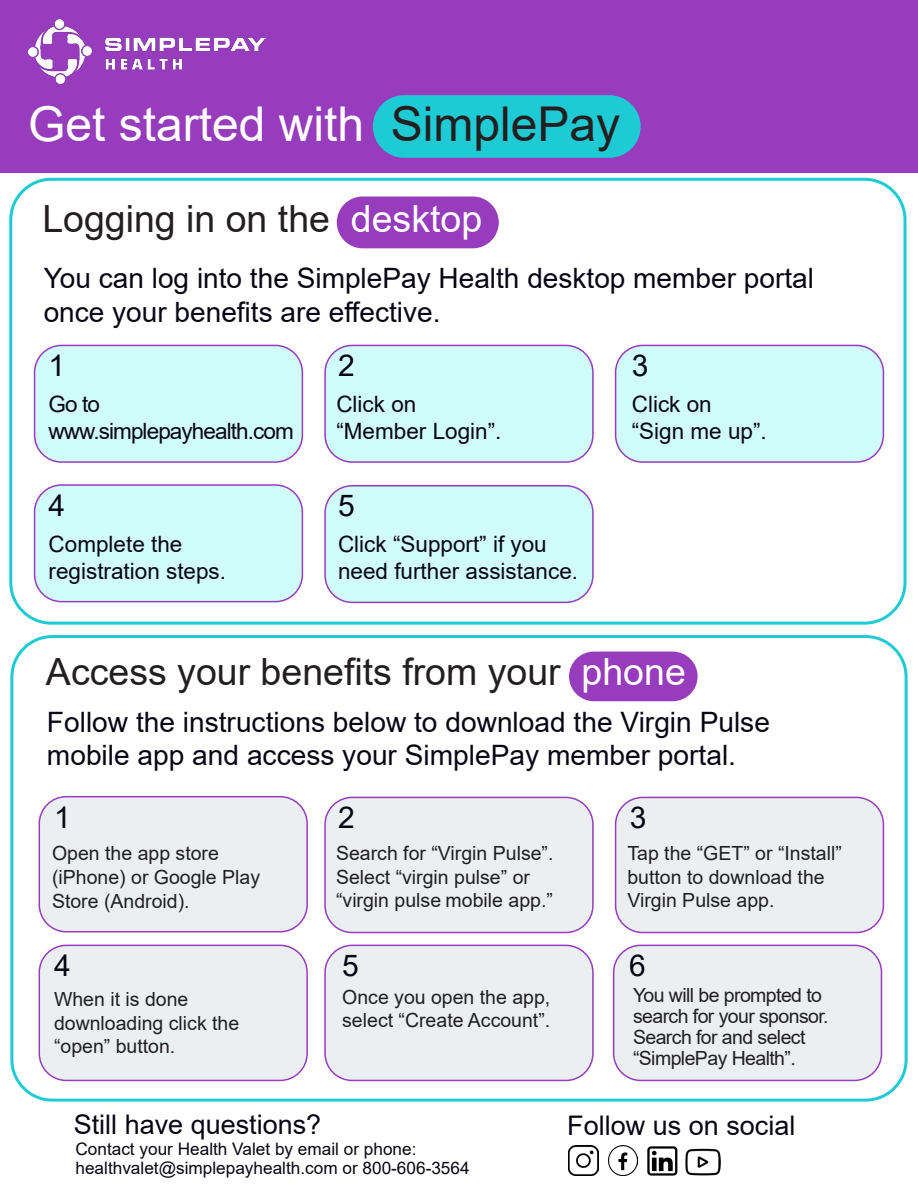
<style>
.page{position:relative;width:918px;height:1188px;background:#fff}
.page>*{position:absolute;margin:0;border:0;box-sizing:border-box;transform-origin:0 0}
.t1{font:48px "Arial";color:#fff}
.t2{font:37.5px "Arial";color:#231f20}
.t3{font:30px "Arial";color:#090614}
.t4{font:28.05px/33.6px "Arial";color:#090614}
.t5{font:27px "Arial";color:#090614}
.t6{font:22.5px/27px "Arial";color:#090614}
.t7{font:22.5px "Arial";letter-spacing:-.04em;color:#090614}
.t8{font:19.5px/23.4px "Arial";color:#231f20}
.t9{font:19.5px/21px "Arial";letter-spacing:-.03em;color:#231f20}
.t10{font:17.25px "Arial";color:#090614}
.s1{color:#231f20}
.s2{color:#fff}
</style>
<div class="page">
<div style="left:39px;top:945px;width:268px;height:135px;background:#eceff1;border-radius:27px"></div>
<div style="left:39px;top:945px;width:269px;height:136px;border:2px solid #963cbd;border-radius:27px"></div>
<div style="left:325px;top:945px;width:268px;height:135px;background:#eceff1;border-radius:27px"></div>
<div style="left:324px;top:945px;width:270px;height:136px;border:2px solid #963cbd;border-radius:27px"></div>
<div style="left:614px;top:945px;width:267px;height:135px;background:#eceff1;border-radius:27px"></div>
<div style="left:613px;top:945px;width:269px;height:136px;border:2px solid #963cbd;border-radius:27px"></div>
<div style="left:569px;top:652px;width:129px;height:49px;background:#963cbd;border-radius:25px"></div>
<div style="left:337px;top:196px;width:162px;height:52px;background:#963cbd;border-radius:26px"></div>
<div style="left:0;top:0;width:918px;height:173px;background:#963cbd"></div>
<div style="left:373px;top:95px;width:268px;height:63px;background:#1ecad3;border-radius:31px"></div>
<img style="left:28px;top:19px;width:238px;height:65px">
<div style="left:35px;top:345px;width:267px;height:117px;background:#d0fcfa;border-radius:27px"></div>
<div style="left:34px;top:345px;width:269px;height:118px;border:2px solid #963cbd;border-radius:27px"></div>
<div style="left:325px;top:345px;width:268px;height:117px;background:#d0fcfa;border-radius:27px"></div>
<div style="left:324px;top:345px;width:270px;height:118px;border:2px solid #963cbd;border-radius:27px"></div>
<div style="left:616px;top:345px;width:267px;height:117px;background:#d0fcfa;border-radius:27px"></div>
<div style="left:615px;top:345px;width:269px;height:118px;border:2px solid #963cbd;border-radius:27px"></div>
<div style="left:325px;top:486px;width:268px;height:116px;background:#d0fcfa;border-radius:27px"></div>
<div style="left:324px;top:485px;width:270px;height:118px;border:2px solid #963cbd;border-radius:27px"></div>
<div style="left:35px;top:485px;width:267px;height:117px;background:#d0fcfa;border-radius:27px"></div>
<div style="left:34px;top:484px;width:269px;height:118px;border:2px solid #963cbd;border-radius:27px"></div>
<div style="left:39px;top:797px;width:268px;height:135px;background:#eceff1;border-radius:27px"></div>
<div style="left:39px;top:796px;width:269px;height:137px;border:2px solid #963cbd;border-radius:27px"></div>
<div style="left:325px;top:797px;width:268px;height:136px;background:#eceff1;border-radius:27px"></div>
<div style="left:324px;top:797px;width:270px;height:136px;border:2px solid #963cbd;border-radius:27px"></div>
<div style="left:616px;top:797px;width:267px;height:136px;background:#eceff1;border-radius:27px"></div>
<div style="left:615px;top:797px;width:269px;height:136px;border:2px solid #963cbd;border-radius:27px"></div>
<div style="left:9px;top:178px;width:898px;height:447px;border:3px solid #1ecad3;border-radius:40px"></div>
<div style="left:10px;top:635px;width:898px;height:467px;border:3px solid #1ecad3;border-radius:40px"></div>
<img style="left:568px;top:1146px;width:30px;height:30px">
<img style="left:608px;top:1146px;width:30px;height:29px">
<img style="left:647px;top:1146px;width:31px;height:30px">
<img style="left:685px;top:1148px;width:36px;height:28px">
<p class="t1" style="left:28px;top:91px;width:594px">Get started with <span class="s1">SimplePay</span></p>
<p class="t2" style="left:42px;top:193px;width:441px">Logging in on the <span class="s2">desktop</span></p>
<p class="t4" style="left:44px;top:261px;width:772px">You can log into the SimplePay Health desktop member portal once your benefits are effective.</p>
<p class="t3" style="left:49px;top:345px;width:18px">1</p>
<p class="t3" style="left:338px;top:345px;width:18px">2</p>
<p class="t3" style="left:632px;top:345px;width:18px">3</p>
<p class="t6" style="left:49px;top:390px;width:53px">Go to</p>
<p class="t7" style="left:49px;top:415px;width:247px">www.simplepayhealth.com</p>
<p class="t6" style="left:336px;top:390px;width:82px">Click on</p>
<p class="t6" style="left:336px;top:417px;width:167px">“Member Login”.</p>
<p class="t3" style="left:49px;top:485px;width:18px">4</p>
<p class="t3" style="left:338px;top:485px;width:18px">5</p>
<p class="t6" style="left:49px;top:530px;width:135px">Complete the</p>
<p class="t6" style="left:49px;top:557px;width:179px">registration steps.</p>
<p class="t6" style="left:338px;top:530px;width:242px">Click “Support” if you need further assistance.</p>
<p class="t6" style="left:632px;top:390px;width:82px">Click on</p>
<p class="t6" style="left:632px;top:417px;width:137px">“Sign me up”.</p>
<p class="t2" style="left:46px;top:646px;width:641px">Access your benefits from your <span class="s2">phone</span></p>
<p class="t4" style="left:47px;top:705px;width:725px">Follow the instructions below to download the Virgin Pulse</p>
<p class="t4" style="left:47px;top:738px;width:691px">mobile app and access your SimplePay member portal.</p>
<p class="t3" style="left:54px;top:797px;width:18px">1</p>
<p class="t3" style="left:338px;top:797px;width:18px">2</p>
<p class="t3" style="left:630px;top:797px;width:18px">3</p>
<p class="t8" style="left:52px;top:841px;width:168px">Open the app store</p>
<p class="t8" style="left:52px;top:865px;width:210px;line-height:24px">(iPhone) or Google Play<br>Store (Android).</p>
<p class="t8" style="left:336px;top:841px;width:219px">Search for “Virgin Pulse”.<br>Select “virgin pulse” or</p>
<p class="t8" style="left:336px;top:888px;width:218px">“virgin pulse mobile app.”</p>
<p class="t3" style="left:54px;top:945px;width:18px">4</p>
<p class="t3" style="left:342px;top:945px;width:18px">5</p>
<p class="t8" style="left:627px;top:841px;width:216px">Tap the “GET” or “Install” button to download the<br>Virgin Pulse app.</p>
<p class="t3" style="left:629px;top:945px;width:18px">6</p>
<p class="t8" style="left:54px;top:988px;width:136px">When it is done</p>
<p class="t8" style="left:54px;top:1011px;width:187px">downloading click the “open” button.</p>
<p class="t8" style="left:342px;top:985px;width:210px">Once you open the app, select “Create Account”.</p>
<p class="t9" style="left:633px;top:985px;width:197px">You will be prompted to search for your sponsor.<br>Search for and select</p>
<p class="t9" style="left:633px;top:1048px;width:164px">“SimplePay Health”.</p>
<p class="t5" style="left:74px;top:1106px;width:249px">Still have questions?</p>
<p class="t10" style="left:75px;top:1137px;width:343px">Contact your Health Valet by email or phone:</p>
<p class="t10" style="left:75px;top:1156px;width:396px">healthvalet@simplepayhealth.com or 800-606-3564</p>
<p class="t5" style="left:567px;top:1107px;width:230px">Follow us on social</p>
</div>
